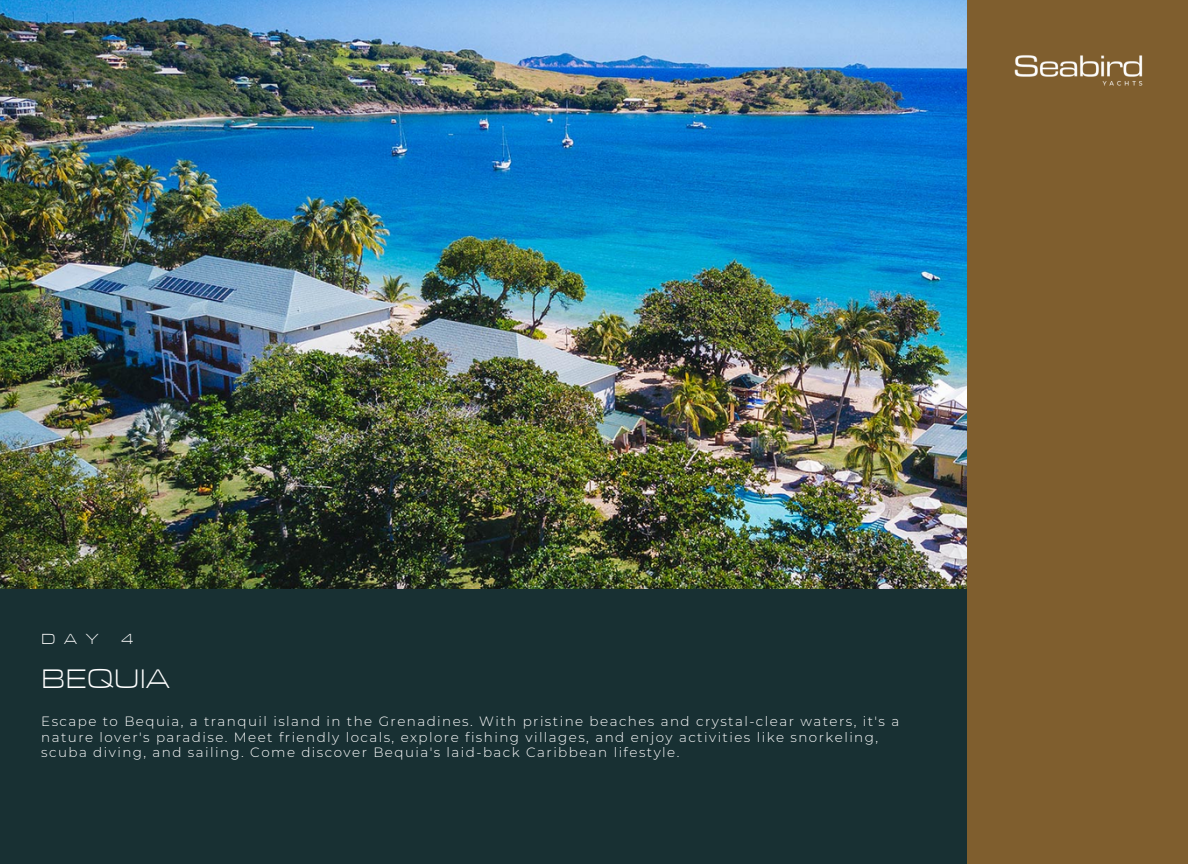
<style>
.page{position:relative;width:1188px;height:864px;background:#fff}
.page>*{position:absolute;margin:0;border:0;box-sizing:border-box;transform-origin:0 0}
.t1{font:300 33px "Arian LT";letter-spacing:.005em;color:#fff}
.t2{font:300 18px "Arian LT";color:#fff}
.t3{font:300 13.5px/15.8px "Montserrat";letter-spacing:.105em;color:#fff}
</style>
<div class="page">
<img style="left:0;top:0;width:967px;height:590px">
<div style="left:0;top:590px;width:1188px;height:274px;background:#183033"></div>
<div style="left:967px;top:0;width:221px;height:864px;background:#7f5e2e"></div>
<img style="left:1014px;top:55px;width:129px;height:31px">
<p class="t2" style="left:41px;top:627px;width:94px">DAY 4</p>
<p class="t1" style="left:41px;top:657px;width:130px">BEQUIA</p>
<p class="t3" style="left:41px;top:713px;width:860px">Escape to Bequia, a tranquil island in the Grenadines. With pristine beaches and crystal-clear waters, it's a nature lover's paradise. Meet friendly locals, explore fishing villages, and enjoy activities like snorkeling, scuba diving, and sailing. Come discover Bequia's laid-back Caribbean lifestyle.</p>
</div>
